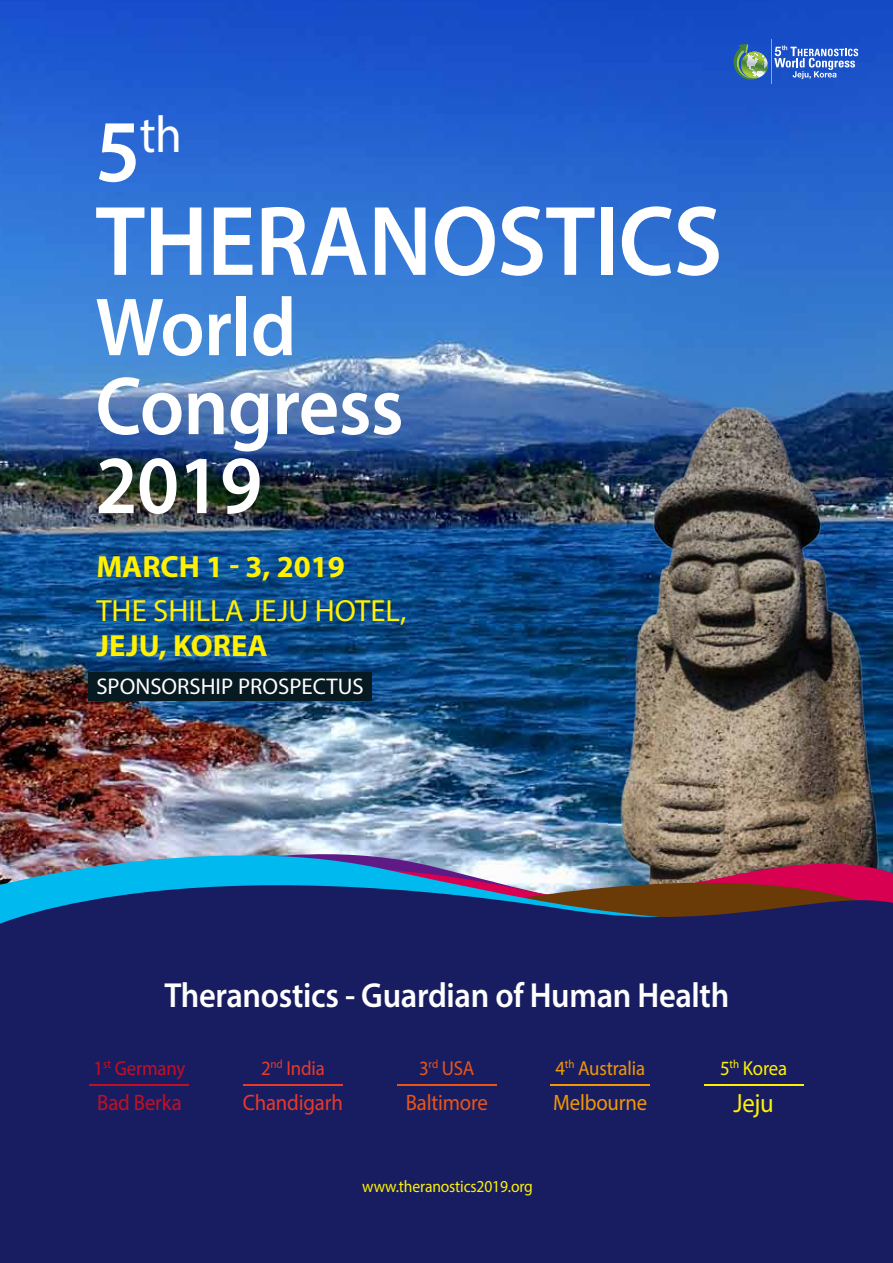
<style>
.page{position:relative;width:893px;height:1263px;background:#fff}
.page>*{position:absolute;margin:0;border:0;box-sizing:border-box;transform-origin:0 0}
.t1{font:600 99.9px "Myriad Pro";letter-spacing:-.01em;color:#fff;scale:.95 1}
.t2{font:600 83.1px/78.9px "Myriad Pro";letter-spacing:-.01em;color:#fff;scale:.95 1}
.t3{font:51.9px "Myriad Pro";color:#fff;scale:.93 1}
.t4{font:600 34.95px "Myriad Pro";letter-spacing:-.01em;color:#fff;scale:.93 1}
.t5{font:700 30.75px "Myriad Pro";color:#fff100}
.t6{font:30.75px "Myriad Pro";color:#fff100}
.t7{font:26.55px "Myriad Pro";color:#fff100;scale:.93 1}
.t8{font:22.8px "Myriad Pro";color:#fff}
.t9{font:22.35px "Myriad Pro";letter-spacing:-.01em;color:#e83929;scale:.93 1}
.t10{font:22.35px "Myriad Pro";letter-spacing:-.01em;color:#ea5515;scale:.93 1}
.t11{font:22.35px "Myriad Pro";letter-spacing:-.01em;color:#f39700;scale:.93 1}
.t12{font:22.35px "Myriad Pro";letter-spacing:-.01em;color:#c30f23;scale:.93 1}
.t13{font:20.25px "Myriad Pro";letter-spacing:-.01em;color:#f39700;scale:.93 1}
.t14{font:20.25px "Myriad Pro";letter-spacing:-.01em;color:#c30f23;scale:.93 1}
.t15{font:20.25px "Myriad Pro";letter-spacing:-.01em;color:#fff100;scale:.93 1}
.t16{font:20.25px "Myriad Pro";letter-spacing:-.01em;color:#e83929;scale:.93 1}
.t17{font:20.25px "Myriad Pro";color:#ea5515;scale:.93 1}
.t18{font:16.8px "Myriad Pro";letter-spacing:-.01em;color:#fff100;scale:.93 1}
.s1{font-weight:600;font-size:88.95px}
</style>
<div class="page">
<img style="left:0;top:0;width:893px;height:830px">
<img style="left:448px;top:350px;width:431px;height:475px">
<img style="left:185px;top:825px;width:708px;height:5px">
<img style="left:0;top:830px;width:893px;height:14px">
<svg style="left:0;top:844px;width:893px;height:419px;background:#232a68"></svg>
<div style="left:88px;top:672px;width:284px;height:28px;background:#081a21"></div>
<hr style="left:771px;top:40px;width:1px;height:44px;background:#8ebb74">
<svg style="left:734px;top:44px;width:34px;height:36px"></svg>
<svg style="left:774px;top:45px;width:84px;height:34px;background:#557dd4"></svg>
<hr style="left:397px;top:1085px;width:99px;height:1px;background:#ea5515">
<hr style="left:551px;top:1085px;width:99px;height:1px;background:#f39700">
<hr style="left:704px;top:1085px;width:99px;height:1px;background:#fff100">
<hr style="left:243px;top:1085px;width:99px;height:1px;background:#e83929">
<hr style="left:90px;top:1085px;width:99px;height:1px;background:#c30f23">
<h3 class="t3" style="left:95px;top:102px;width:95px"><span class="s1">5</span>th</h3>
<h1 class="t1" style="left:95px;top:178px;width:662px">THERANOSTICS</h1>
<h2 class="t2" style="left:95px;top:286px;width:326px">World<br>Congress<br>2019</h2>
<p class="t5" style="left:96px;top:546px;width:250px">MARCH 1 - 3, 2019</p>
<p class="t6" style="left:96px;top:592px;width:312px">THE SHILLA JEJU HOTEL,</p>
<p class="t5" style="left:96px;top:626px;width:173px">JEJU, KOREA</p>
<p class="t8" style="left:96px;top:672px;width:269px">SPONSORSHIP PROSPECTUS</p>
<p class="t4" style="left:164px;top:973px;width:609px">Theranostics - Guardian of Human Health</p>
<p class="t14" style="left:94px;top:1056px;width:100px">1<sup>st</sup> Germany</p>
<p class="t12" style="left:97px;top:1088px;width:92px">Bad Berka</p>
<p class="t16" style="left:261px;top:1056px;width:70px">2<sup>nd</sup> India</p>
<p class="t9" style="left:243px;top:1088px;width:109px">Chandigarh</p>
<p class="t17" style="left:419px;top:1056px;width:61px">3<sup>rd</sup> USA</p>
<p class="t10" style="left:406px;top:1088px;width:90px">Baltimore</p>
<p class="t13" style="left:555px;top:1056px;width:98px">4<sup>th</sup> Australia</p>
<p class="t11" style="left:553px;top:1088px;width:103px">Melbourne</p>
<p class="t18" style="left:362px;top:1176px;width:185px">www.theranostics2019.org</p>
<p class="t15" style="left:720px;top:1056px;width:74px">5<sup>th</sup> Korea</p>
<p class="t7" style="left:733px;top:1086px;width:45px">Jeju</p>
</div>
